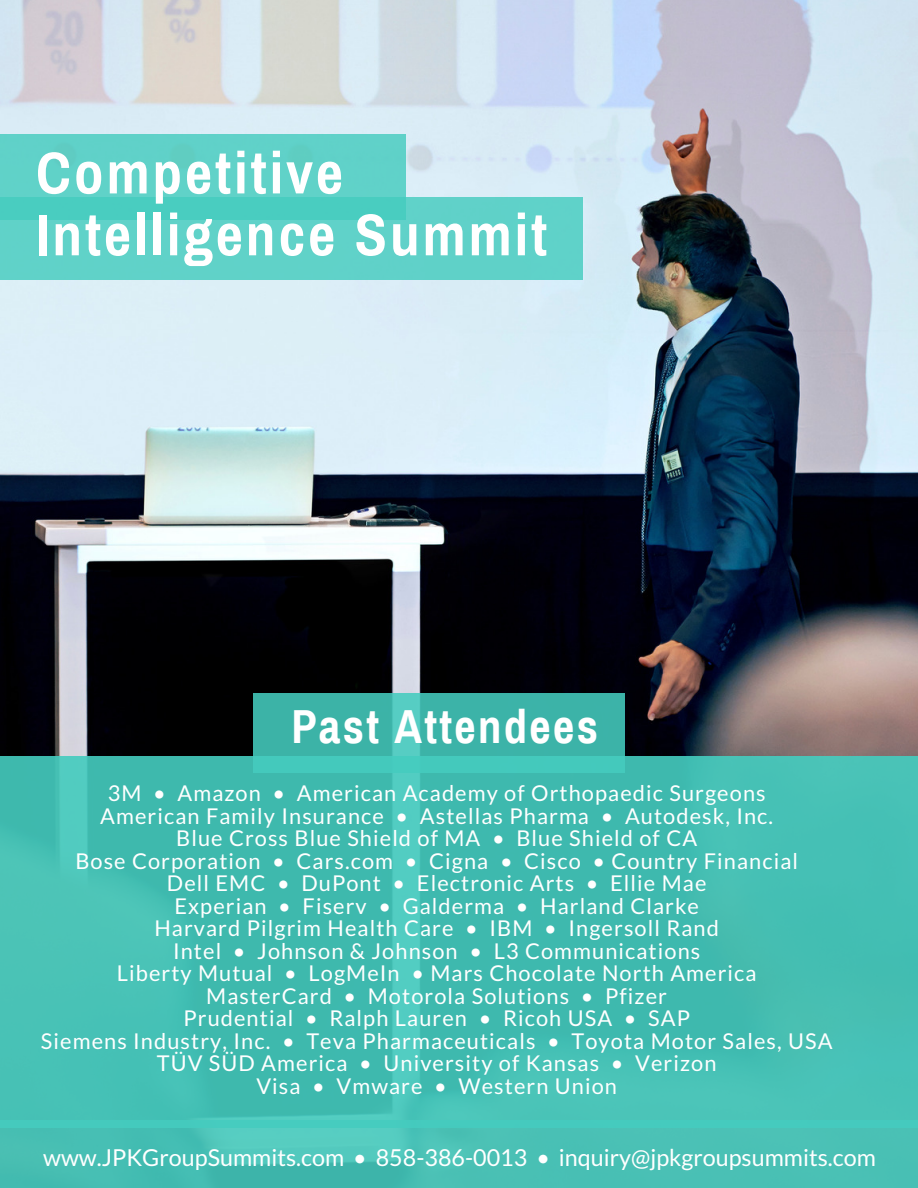
<style>
.page{position:relative;width:918px;height:1188px;background:#fff}
.page>*{position:absolute;margin:0;border:0;box-sizing:border-box;transform-origin:0 0}
.t1{font:700 59.1px/61.8px "Archivo Narrow";letter-spacing:.05em;color:#fff}
.t2{font:700 46.65px "Archivo Narrow";letter-spacing:.05em;color:#fff}
.t3{font:23.4px "Lato";color:#fff}
.t4{font:21.75px/22.5px "Lato";letter-spacing:.05em;color:#fff;text-align:center}
</style>
<div class="page">
<img style="left:0;top:0;width:918px;height:757px">
<div style="left:0;top:134px;width:406px;height:85px;background:#60d2c8"></div>
<div style="left:0;top:197px;width:583px;height:83px;background:linear-gradient(to bottom,#52cfc3,#65d3ca)"></div>
<svg style="left:254px;top:694px;width:371px;height:63px;background:#3eb5a9"></svg>
<svg style="left:0;top:757px;width:918px;height:363px;background:#42bdb2"></svg>
<div style="left:0;top:1120px;width:918px;height:68px;background:#49c0b5"></div>
<h1 class="t1" style="left:36px;top:143px;width:513px">Competitive<br>Intelligence Summit</h1>
<h2 class="t2" style="left:291px;top:702px;width:308px">Past Attendees</h2>
<p class="t4" style="left:41px;top:782px;width:793px">3M • Amazon • American Academy of Orthopaedic Surgeons<br>American Family Insurance • Astellas Pharma • Autodesk, Inc.<br>Blue Cross Blue Shield of MA • Blue Shield of CA<br>Bose Corporation • Cars.com • Cigna • Cisco • Country Financial<br>Dell EMC • DuPont • Electronic Arts • Ellie Mae<br>Experian • Fiserv • Galderma • Harland Clarke<br>Harvard Pilgrim Health Care • IBM • Ingersoll Rand<br>Intel • Johnson &amp; Johnson • L3 Communications<br>Liberty Mutual • LogMeIn • Mars Chocolate North America<br>MasterCard • Motorola Solutions • Pfizer<br>Prudential • Ralph Lauren • Ricoh USA • SAP<br>Siemens Industry, Inc. • Teva Pharmaceuticals • Toyota Motor Sales, USA TÜV SÜD America • University of Kansas • Verizon<br>Visa • Vmware • Western Union</p>
<p class="t3" style="left:43px;top:1142px;width:834px">www.JPKGroupSummits.com • 858-386-0013 • inquiry@jpkgroupsummits.com</p>
</div>
